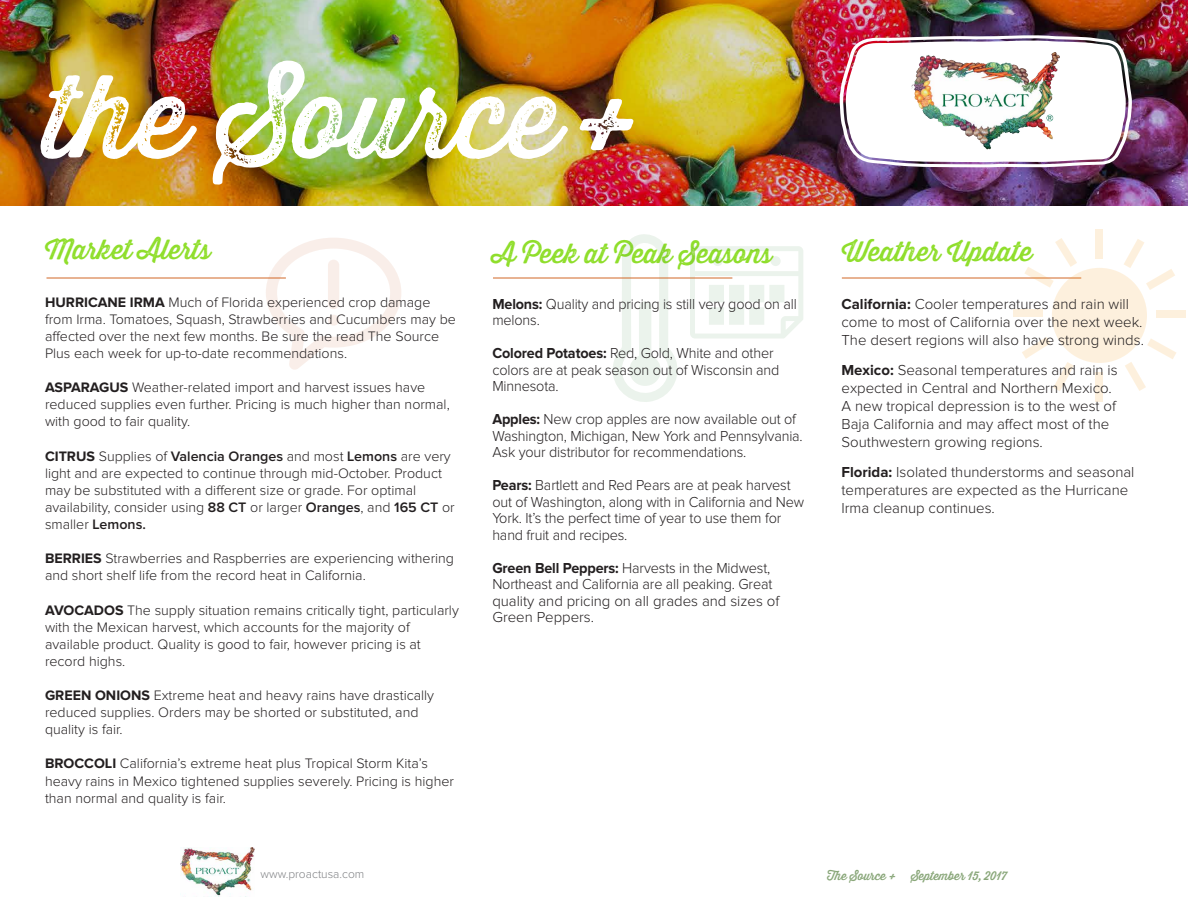
<style>
.page{position:relative;width:1188px;height:918px;background:#fff}
.page>*{position:absolute;margin:0;border:0;box-sizing:border-box;transform-origin:0 0}
.t1{font:114px "Thirsty Rough Reg Two";color:#fff}
.t2{font:27px "Thirsty Rough Reg One";color:#8fde2b}
.t3{font:300 15px/16.5px "Proxima Nova";letter-spacing:-.01em;color:#231f20;scale:.96 1}
.t4{font:300 15px/18px "Proxima Nova";letter-spacing:-.01em;color:#231f20}
.t5{font:300 14.25px/17.1px "Proxima Nova";color:#231f20}
.t6{font:12px "Thirsty Rough Reg One";color:#88a678}
.t7{font:300 12px "Proxima Nova";color:#808285}
.s1{font-weight:700}
.s2{font-weight:600}
</style>
<div class="page">
<img style="left:0;top:0;width:1188px;height:206px">
<img style="left:840px;top:35px;width:292px;height:132px">
<img style="left:181px;top:847px;width:73px;height:49px">
<svg style="left:612px;top:234px;width:66px;height:168px"></svg>
<svg style="left:690px;top:246px;width:113px;height:92px"></svg>
<svg style="left:266px;top:238px;width:135px;height:132px"></svg>
<div style="left:328px;top:260px;width:11px;height:49px;background:#f9eee9;border-radius:6px"></div>
<hr style="left:46px;top:278px;width:240px;height:1px;background:#d16727">
<hr style="left:493px;top:278px;width:239px;height:1px;background:#d16727">
<hr style="left:842px;top:278px;width:239px;height:1px;background:#d16727">
<div style="left:1096px;top:230px;width:7px;height:29px;background:#fdf0dd"></div>
<div style="left:1095px;top:372px;width:8px;height:29px;background:#fdf0dd"></div>
<div style="left:1156px;top:310px;width:30px;height:8px;background:#fdf0dd"></div>
<div style="left:1013px;top:309px;width:30px;height:8px;background:#fdf0dd"></div>
<svg style="left:1024px;top:238px;width:53px;height:50px"></svg>
<svg style="left:1125px;top:339px;width:51px;height:52px"></svg>
<svg style="left:1022px;top:337px;width:52px;height:54px"></svg>
<svg style="left:1124px;top:239px;width:51px;height:51px"></svg>
<div style="left:1052px;top:268px;width:95px;height:95px;background:#fdf0dd;border-radius:50%"></div>
<img style="left:912px;top:52px;width:148px;height:99px">
<h1 class="t1" style="left:45px;top:33px;width:599px">the Source +</h1>
<h2 class="t2" style="left:45px;top:230px;width:167px">Market Alerts</h2>
<h2 class="t2" style="left:492px;top:233px;width:281px">A Peek at Peak Seasons</h2>
<h2 class="t2" style="left:842px;top:232px;width:192px">Weather Update</h2>
<p class="t5" style="left:45px;top:294px;width:412px"><span class="s1">HURRICANE IRMA</span> Much of Florida experienced crop damage from Irma. Tomatoes, Squash, Strawberries and Cucumbers may be affected over the next few months. Be sure the read The Source Plus each week for up-to-date recommendations.</p>
<p class="t5" style="left:45px;top:380px;width:406px"><span class="s1">ASPARAGUS</span> Weather-related import and harvest issues have reduced supplies even further. Pricing is much higher than normal, with good to fair quality.</p>
<p class="t5" style="left:45px;top:448px;width:411px"><span class="s1">CITRUS</span> Supplies of <span class="s2">Valencia Oranges</span> and most <span class="s2">Lemons</span> are very light and are expected to continue through mid-October. Product may be substituted with a different size or grade. For optimal availability, consider using <span class="s2">88 CT</span> or larger <span class="s2">Oranges</span>, and <span class="s2">165 CT</span> or smaller <span class="s2">Lemons.</span></p>
<p class="t5" style="left:45px;top:551px;width:411px"><span class="s1">BERRIES</span> Strawberries and Raspberries are experiencing withering and short shelf life from the record heat in California.</p>
<p class="t5" style="left:45px;top:602px;width:415px"><span class="s1">AVOCADOS</span> The supply situation remains critically tight, particularly with the Mexican harvest, which accounts for the majority of available product. Quality is good to fair, however pricing is at record highs.</p>
<p class="t5" style="left:45px;top:687px;width:391px"><span class="s1">GREEN ONIONS</span> Extreme heat and heavy rains have drastically reduced supplies. Orders may be shorted or substituted, and quality is fair.</p>
<p class="t5" style="left:45px;top:756px;width:410px"><span class="s1">BROCCOLI</span> California’s extreme heat plus Tropical Storm Kita’s heavy rains in Mexico tightened supplies severely. Pricing is higher than normal and quality is fair.</p>
<p class="t3" style="left:492px;top:296px;width:319px"><span class="s1">Melons:</span> Quality and pricing is still very good on all melons.</p>
<p class="t3" style="left:492px;top:346px;width:301px"><span class="s1">Colored Potatoes:</span> Red, Gold, White and other colors are at peak season out of Wisconsin and<br>Minnesota.</p>
<p class="t3" style="left:492px;top:412px;width:325px"><span class="s1">Apples:</span> New crop apples are now available out of<br>Washington, Michigan, New York and Pennsylvania.<br>Ask your distributor for recommendations.</p>
<p class="t3" style="left:492px;top:478px;width:326px"><span class="s1">Pears:</span> Bartlett and Red Pears are at peak harvest out of Washington, along with in California and New York. It’s the perfect time of year to use them for hand fruit and recipes.</p>
<p class="t3" style="left:492px;top:560px;width:300px"><span class="s1">Green Bell Peppers:</span> Harvests in the Midwest, Northeast and California are all peaking. Great quality and pricing on all grades and sizes of Green Peppers.</p>
<p class="t4" style="left:842px;top:295px;width:304px"><span class="s1">California:</span> Cooler temperatures and rain will come to most of California over the next week.<br>The desert regions will also have strong winds.</p>
<p class="t4" style="left:842px;top:361px;width:278px"><span class="s1">Mexico:</span> Seasonal temperatures and rain is expected in Central and Northern Mexico.<br>A new tropical depression is to the west of Baja California and may affect most of the Southwestern growing regions.</p>
<p class="t4" style="left:842px;top:463px;width:294px"><span class="s1">Florida:</span> Isolated thunderstorms and seasonal temperatures are expected as the Hurricane<br>Irma cleanup continues.</p>
<p class="t7" style="left:260px;top:868px;width:105px">www.proactusa.com</p>
<p class="t6" style="left:827px;top:867px;width:181px">The Source + September 15, 2017</p>
</div>
